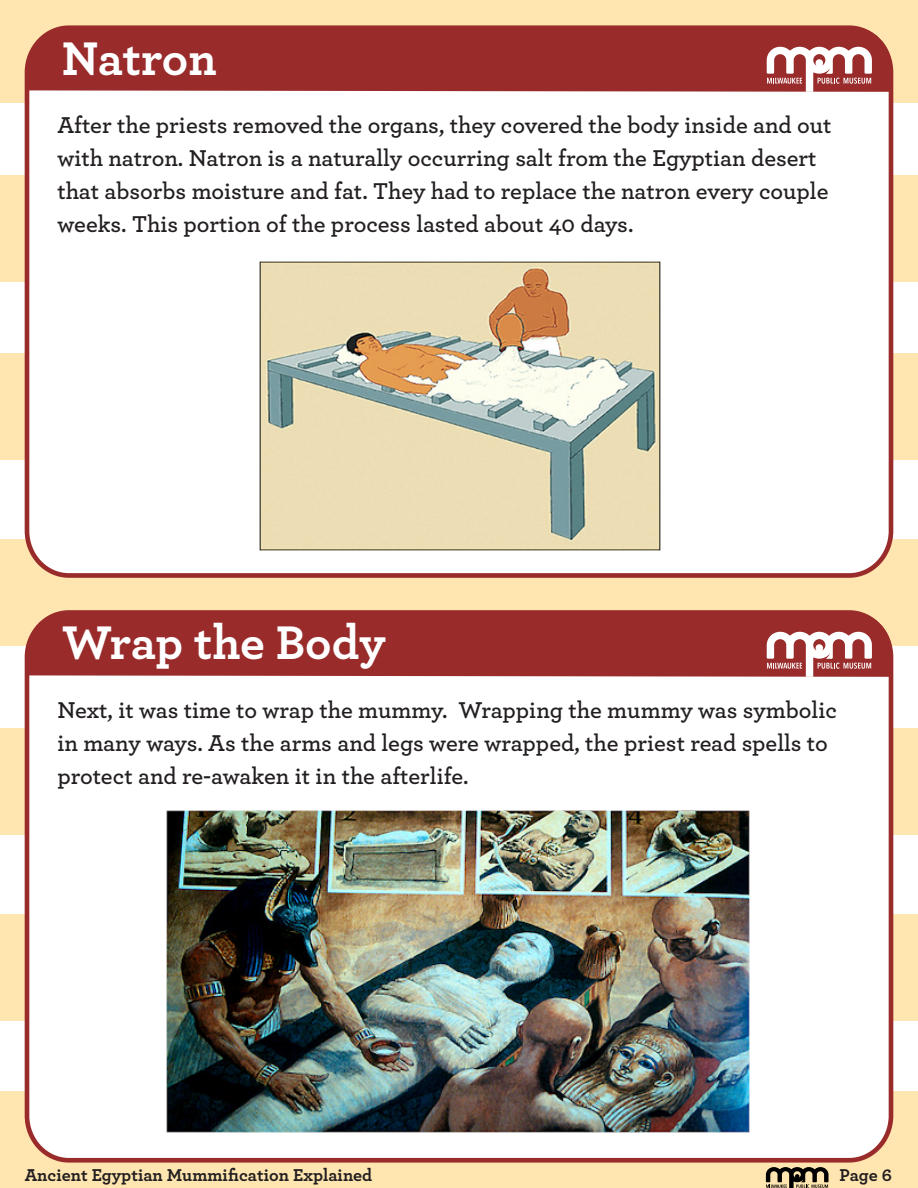
<style>
.page{position:relative;width:918px;height:1188px;background:#fff}
.page>*{position:absolute;margin:0;border:0;box-sizing:border-box;transform-origin:0 0}
.t1{font:700 49.5px "Archer";color:#fff}
.t2{font:600 24px/33px "Archer";color:#231f20}
.t3{font:700 18px "Archer";color:#231f20}
</style>
<div class="page">
<div style="left:0;top:0;width:918px;height:103px;background:#ffe6b0"></div>
<div style="left:0;top:175px;width:918px;height:107px;background:#ffe6b0"></div>
<div style="left:0;top:354px;width:918px;height:106px;background:#ffe6b0"></div>
<div style="left:0;top:729px;width:918px;height:106px;background:#ffe6b0"></div>
<div style="left:0;top:540px;width:918px;height:106px;background:#ffe6b0"></div>
<div style="left:0;top:915px;width:918px;height:106px;background:#ffe6b0"></div>
<div style="left:0;top:1092px;width:918px;height:96px;background:#ffe6b0"></div>
<div style="left:27px;top:28px;width:864px;height:547px;background:#fff;border-radius:43px"></div>
<div style="left:25px;top:25px;width:868px;height:553px;border:5px solid #992b2b;border-radius:43px"></div>
<div style="left:27px;top:613px;width:864px;height:547px;background:#fff;border-radius:43px"></div>
<div style="left:25px;top:610px;width:868px;height:553px;border:5px solid #992b2b;border-radius:43px"></div>
<svg style="left:766px;top:1167px;width:63px;height:21px"></svg>
<div style="left:28px;top:27px;width:864px;height:65px;background:#992b2b"></div>
<div style="left:28px;top:612px;width:864px;height:65px;background:#992b2b"></div>
<svg style="left:767px;top:47px;width:105px;height:45px"></svg>
<svg style="left:767px;top:632px;width:105px;height:45px"></svg>
<img style="left:259px;top:261px;width:402px;height:290px">
<img style="left:167px;top:810px;width:583px;height:323px">
<p class="t1" style="left:62px;top:20px;width:156px">Natron</p>
<p class="t2" style="left:57px;top:107px;width:776px">After the priests removed the organs, they covered the body inside and out with natron. Natron is a naturally occurring salt from the Egyptian desert that absorbs moisture and fat. They had to replace the natron every couple weeks. This portion of the process lasted about 40 days.</p>
<p class="t1" style="left:62px;top:603px;width:325px">Wrap the Body</p>
<p class="t2" style="left:57px;top:692px;width:781px">Next, it was time to wrap the mummy. Wrapping the mummy was symbolic in many ways. As the arms and legs were wrapped, the priest read spells to protect and re-awaken it in the afterlife.</p>
<p class="t3" style="left:25px;top:1161px;width:349px">Ancient Egyptian Mummification Explained</p>
<p class="t3" style="left:840px;top:1161px;width:54px">Page 6</p>
</div>
